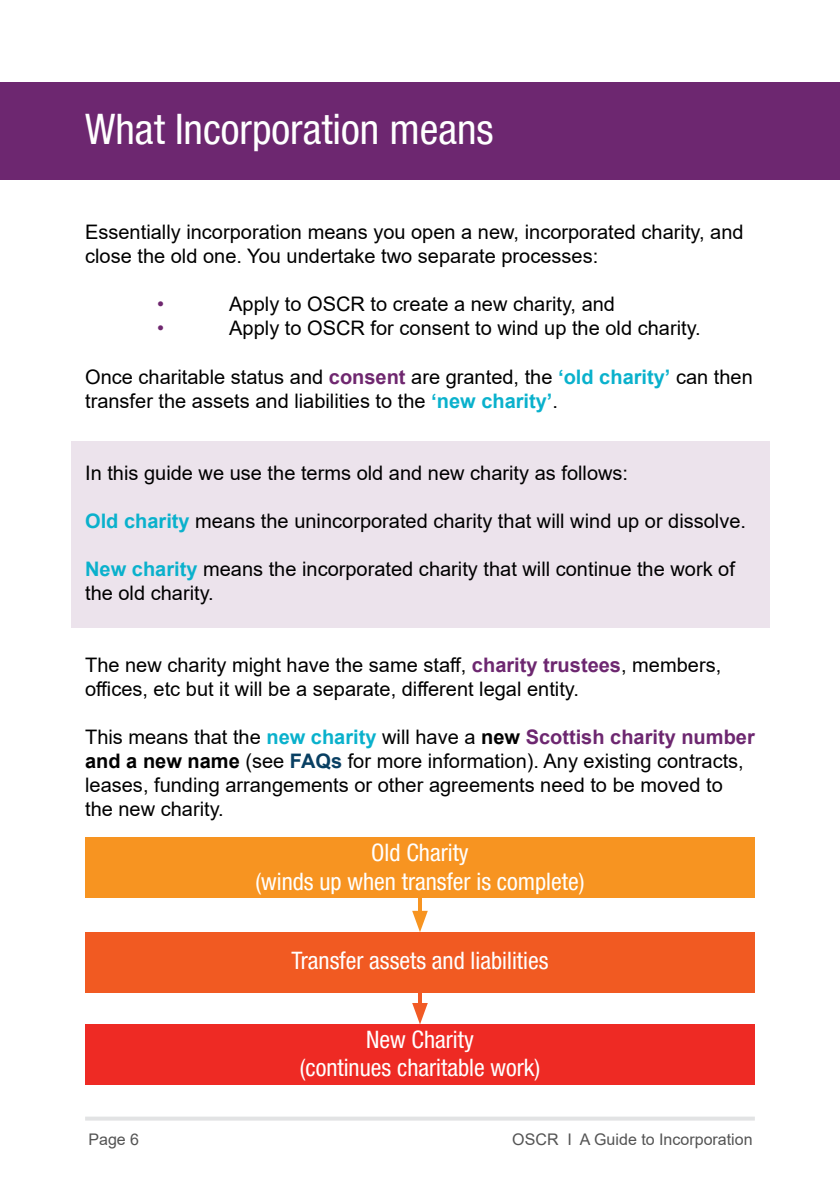
<style>
.page{position:relative;width:840px;height:1191px;background:#fff}
.page>*{position:absolute;margin:0;border:0;box-sizing:border-box;transform-origin:0 0}
.t1{font:condensed 42px "Helvetica Neue LT Pro";color:#fff}
.t2{font:condensed 24px/28.8px "Helvetica Neue LT Pro";color:#fff;text-align:center}
.t3{font:20px/24px "Arial";color:#000}
.t4{font:20px "Arial";color:#6f276f}
.t5{font:16px "Arial";color:#545454}
.s1{font-weight:700;color:#6f276f}
.s2{font-weight:700;color:#0ab1cc}
.s3{font-weight:700;color:#6d2770}
.s4{font-weight:700}
.s5{font-weight:700;color:#083f62}
</style>
<div class="page">
<div style="left:71px;top:441px;width:698px;height:186px;background:#ece3ec"></div>
<div style="left:0;top:82px;width:839px;height:98px;background:#6d2770"></div>
<svg style="left:85px;top:1116px;width:669px;height:4px;fill:#e2e3e4"></svg>
<div style="left:85px;top:837px;width:669px;height:60px;background:#f79421"></div>
<div style="left:85px;top:932px;width:669px;height:60px;background:#f15a22"></div>
<div style="left:85px;top:1024px;width:669px;height:60px;background:#ee2a24"></div>
<hr style="left:418px;top:897px;width:4px;height:21px;background:#f79421">
<svg style="left:412px;top:910px;width:15px;height:22px"></svg>
<hr style="left:418px;top:990px;width:4px;height:20px;background:#f15a25">
<svg style="left:412px;top:1003px;width:15px;height:21px"></svg>
<h1 class="t1" style="left:85px;top:105px;width:410px">What Incorporation means</h1>
<p class="t3" style="left:85px;top:220px;width:659px">Essentially incorporation means you open a new, incorporated charity, and close the old one. You undertake two separate processes:</p>
<p class="t4" style="left:157px;top:291px;width:8px">•</p>
<p class="t3" style="left:229px;top:292px;width:387px">Apply to OSCR to create a new charity, and</p>
<p class="t4" style="left:157px;top:315px;width:8px">•</p>
<p class="t3" style="left:229px;top:316px;width:472px">Apply to OSCR for consent to wind up the old charity.</p>
<p class="t3" style="left:85px;top:364px;width:669px">Once charitable status and <span class="s1">consent</span> are granted, the <span class="s2">‘old charity’</span> can then transfer the assets and liabilities to the <span class="s2">‘new charity’</span>.</p>
<p class="t3" style="left:85px;top:460px;width:544px">In this guide we use the terms old and new charity as follows:</p>
<p class="t3" style="left:85px;top:508px;width:662px"><span class="s2">Old charity</span> means the unincorporated charity that will wind up or dissolve.</p>
<p class="t3" style="left:85px;top:556px;width:651px"><span class="s2">New charity</span> means the incorporated charity that will continue the work of the old charity.</p>
<p class="t3" style="left:85px;top:652px;width:637px">The new charity might have the same staff, <span class="s3">charity trustees</span>, members, offices, etc but it will be a separate, different legal entity.</p>
<p class="t3" style="left:85px;top:724px;width:670px">This means that the <span class="s2">new charity</span> will have a <span class="s4">new</span> <span class="s3">Scottish charity number </span><span class="s4">and a new name</span> (see <span class="s5">FAQs</span> for more information). Any existing contracts, leases, funding arrangements or other agreements need to be moved to the new charity.</p>
<p class="t2" style="left:255px;top:837px;width:330px">Old Charity<br>(winds up when transfer is complete)</p>
<p class="t2" style="left:291px;top:946px;width:258px">Transfer assets and liabilities</p>
<p class="t2" style="left:299px;top:1024px;width:242px">New Charity<br>(continues charitable work)</p>
<p class="t5" style="left:88px;top:1128px;width:52px">Page 6</p>
<p class="t5" style="left:512px;top:1128px;width:242px">OSCR I A Guide to Incorporation</p>
</div>
